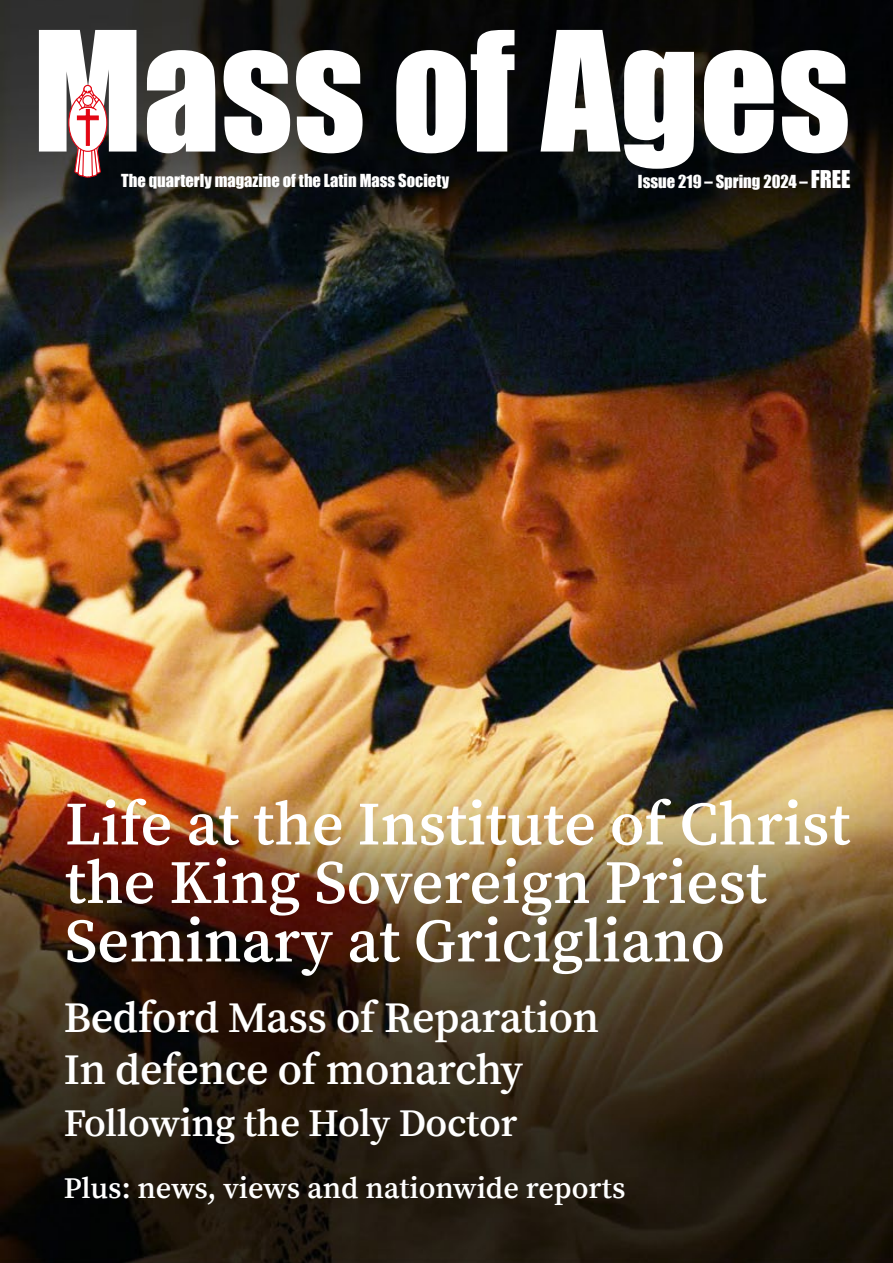
<style>
.page{position:relative;width:893px;height:1263px;background:#fff}
.page>*{position:absolute;margin:0;border:0;box-sizing:border-box;transform-origin:0 0}
.t1{font:153.75px "Impact";color:#fff}
.t2{font:600 61.5px/58.5px "Source Serif Pro";color:#fff}
.t3{font:600 43.5px/51.8px "Source Serif Pro";letter-spacing:-.01em;color:#fff}
.t4{font:600 39px "Source Serif Pro";letter-spacing:-.01em;color:#fff}
.t5{font:600 30px "Source Serif Pro";color:#fff}
.t6{font:16.5px "Impact";color:#fff}
.s1{font-size:22.5px}
</style>
<div class="page">
<img style="left:0;top:0;width:893px;height:1263px">
<svg style="left:68px;top:85px;width:39px;height:93px"></svg>
<h1 class="t1" style="left:33px;top:-4px;width:819px">Mass of Ages</h1>
<p class="t6" style="left:121px;top:171px;width:329px">The quarterly magazine of the Latin Mass Society</p>
<p class="t6" style="left:638px;top:172px;width:214px">Issue 219 – Spring 2024 – <span class="s1">FREE</span></p>
<p class="t2" style="left:65px;top:797px;width:787px">Life at the Institute of Christ the King Sovereign Priest<br>Seminary at Gricigliano</p>
<p class="t3" style="left:64px;top:993px;width:537px">Bedford Mass of Reparation<br>In defence of monarchy</p>
<p class="t4" style="left:64px;top:1100px;width:455px">Following the Holy Doctor</p>
<p class="t5" style="left:64px;top:1170px;width:563px">Plus: news, views and nationwide reports</p>
</div>
